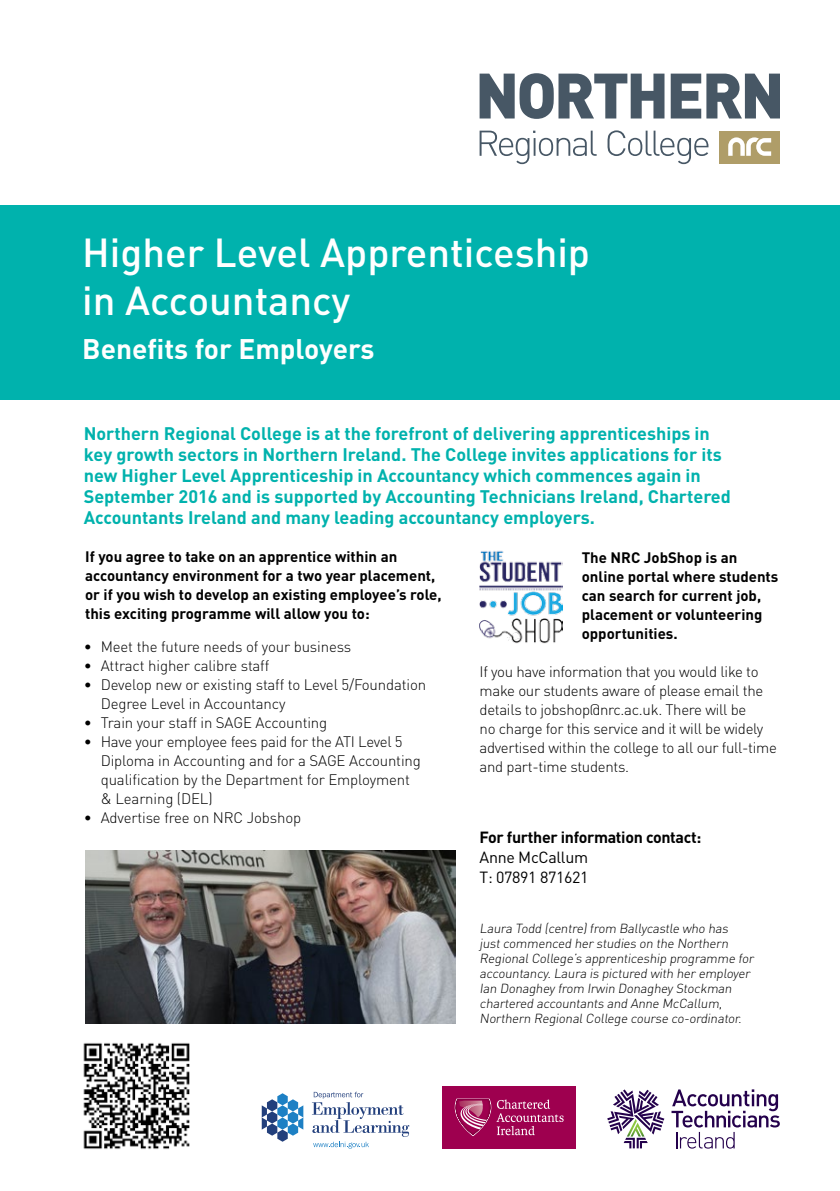
<style>
.page{position:relative;width:840px;height:1191px;background:#fff}
.page>*{position:absolute;margin:0;border:0;box-sizing:border-box;transform-origin:0 0}
.t1{font:500 40px/48px "DIN";color:#fff}
.t2{font:700 28px "DIN";color:#fff}
.t3{font:700 18px/21px "DIN";color:#00b2ad}
.t4{font:700 16px "DIN";letter-spacing:-.02em;color:#000}
.t5{font:16px/20px "DIN";letter-spacing:-.02em;color:#000}
.t6{font:300 15px/19px "DIN";letter-spacing:-.02em;color:#000}
.t7{font:700 15px/19px "DIN";color:#000}
.t8{font:300 13px/15px "DIN";color:#000}
</style>
<div class="page">
<img style="left:85px;top:850px;width:370px;height:173px">
<svg style="left:261px;top:1093px;width:42px;height:48px"></svg>
<svg style="left:312px;top:1091px;width:97px;height:57px"></svg>
<div style="left:442px;top:1086px;width:133px;height:62px;background:#9e004f"></div>
<svg style="left:454px;top:1098px;width:109px;height:38px"></svg>
<svg style="left:607px;top:1089px;width:57px;height:59px"></svg>
<svg style="left:671px;top:1089px;width:108px;height:59px"></svg>
<img style="left:479px;top:551px;width:83px;height:93px">
<div style="left:0;top:206px;width:839px;height:193px;background:#00b2ad"></div>
<svg style="left:479px;top:73px;width:300px;height:46px"></svg>
<div style="left:719px;top:131px;width:60px;height:32px;background:#af9d68"></div>
<svg style="left:728px;top:137px;width:42px;height:19px"></svg>
<svg style="left:479px;top:130px;width:229px;height:34px"></svg>
<img style="left:83px;top:1043px;width:107px;height:106px">
<h1 class="t1" style="left:82px;top:227px;width:509px">Higher Level Apprenticeship in Accountancy</h1>
<h2 class="t2" style="left:82px;top:330px;width:293px">Benefits for Employers</h2>
<p class="t3" style="left:84px;top:422px;width:648px">Northern Regional College is at the forefront of delivering apprenticeships in key growth sectors in Northern Ireland. The College invites applications for its new Higher Level Apprenticeship in Accountancy which commences again in September 2016 and is supported by Accounting Technicians Ireland, Chartered Accountants Ireland and many leading accountancy employers.</p>
<p class="t7" style="left:85px;top:546px;width:358px">If you agree to take on an apprentice within an accountancy environment for a two year placement, or if you wish to develop an existing employee’s role, this exciting programme will allow you to:</p>
<p class="t6" style="left:84px;top:637px;width:269px">• Meet the future needs of your business</p>
<p class="t6" style="left:84px;top:656px;width:187px">• Attract higher calibre staff</p>
<p class="t6" style="left:101px;top:675px;width:327px;text-indent:-17px">• Develop new or existing staff to Level 5/Foundation<br>Degree Level in Accountancy</p>
<p class="t6" style="left:84px;top:713px;width:245px">• Train your staff in SAGE Accounting</p>
<p class="t6" style="left:101px;top:732px;width:321px;text-indent:-17px">• Have your employee fees paid for the ATI Level 5<br>Diploma in Accounting and for a SAGE Accounting qualification by the Department for Employment &amp; Learning (DEL)</p>
<p class="t6" style="left:84px;top:808px;width:219px">• Advertise free on NRC Jobshop</p>
<p class="t7" style="left:581px;top:547px;width:198px">The NRC JobShop is an online portal where students can search for current job, placement or volunteering opportunities.</p>
<p class="t6" style="left:479px;top:662px;width:299px">If you have information that you would like to make our students aware of please email the details to jobshop@nrc.ac.uk. There will be<br>no charge for this service and it will be widely advertised within the college to all our full-time and part-time students.</p>
<p class="t4" style="left:479px;top:827px;width:223px">For further information contact:</p>
<p class="t5" style="left:479px;top:847px;width:110px">Anne McCallum<br>T: 07891 871621</p>
<p class="t8" style="left:479px;top:920px;width:277px">Laura Todd (centre)from Ballycastle who has justcommenced her studies on the Northern RegionalCollege’s apprenticeship programme for accountancy.Laura is pictured with her employer Ian Donaghey from Irwin Donaghey Stockman chartered accountants and Anne McCallum, Northern RegionalCollege course co-ordinator.</p>
</div>
